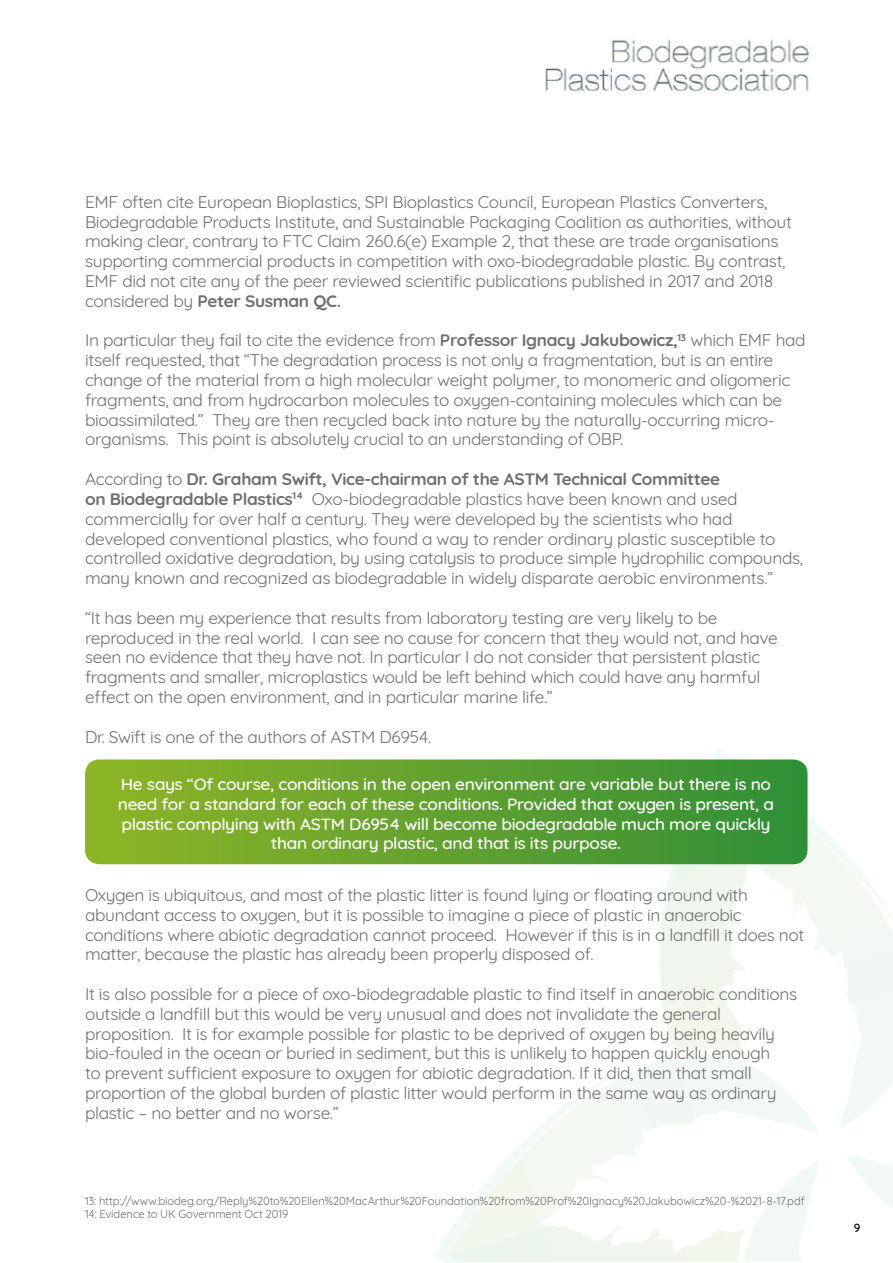
<style>
.page{position:relative;width:893px;height:1263px;background:#fff}
.page>*{position:absolute;margin:0;border:0;box-sizing:border-box;transform-origin:0 0}
.t1{font:16.5px/19.8px "Quicksand";letter-spacing:-.02em;color:#706f6f;scale:1.05 1}
.t2{font:500 16.5px/19.8px "Quicksand";letter-spacing:-.02em;color:#fff;text-align:center;scale:1.05 1}
.t3{font:500 12px "Quicksand";color:#000}
.t4{font:11.25px/13.4px "Quicksand";letter-spacing:-.005em;color:#706f6f}
.s1{font-weight:700}
</style>
<div class="page">
<svg style="left:656px;top:864px;width:62px;height:188px"></svg>
<svg style="left:718px;top:770px;width:175px;height:358px"></svg>
<svg style="left:845px;top:1055px;width:48px;height:152px"></svg>
<svg style="left:434px;top:1072px;width:386px;height:190px"></svg>
<svg style="left:447px;top:1055px;width:372px;height:200px"></svg>
<svg style="left:85px;top:759px;width:722px;height:105px;background:#61a230"></svg>
<img style="left:545px;top:39px;width:265px;height:53px">
<p class="t1" style="left:85px;top:190px;width:675px">EMF often cite European Bioplastics, SPI Bioplastics Council, European Plastics Converters, Biodegradable Products Institute, and Sustainable Packaging Coalition as authorities, without making clear, contrary to FTC Claim 260.6(e) Example 2, that these are trade organisations supporting commercial products in competition with oxo-biodegradable plastic. By contrast, EMF did not cite any of the peer reviewed scientific publications published in 2017 and 2018 considered by <span class="s1">Peter Susman QC.</span></p>
<p class="t1" style="left:85px;top:329px;width:688px">In particular they fail to cite the evidence from <span class="s1">Professor Ignacy Jakubowicz,</span><sup>13</sup> which EMF had itself requested, that “The degradation process is not only a fragmentation, but is an entire change of the material from a high molecular weight polymer, to monomeric and oligomeric fragments, and from hydrocarbon molecules to oxygen-containing molecules which can be bioassimilated.” They are then recycled back into nature by the naturally-occurring micro&shy;organisms. This point is absolutely crucial to an understanding of OBP.</p>
<p class="t1" style="left:85px;top:468px;width:685px">According to <span class="s1">Dr. Graham Swift, Vice-chairman of the ASTM Technical Committee<br>on Biodegradable Plastics</span><sup>14</sup> Oxo-biodegradable plastics have been known and used commercially for over half a century. They were developed by the scientists who had developed conventional plastics, who found a way to render ordinary plastic susceptible to controlled oxidative degradation, by using catalysis to produce simple hydrophilic compounds, many known and recognized as biodegradable in widely disparate aerobic environments.”</p>
<p class="t1" style="left:85px;top:606px;width:661px">“It has been my experience that results from laboratory testing are very likely to be reproduced in the real world. I can see no cause for concern that they would not, and have seen no evidence that they have not. In particular I do not consider that persistent plastic fragments and smaller, microplastics would be left behind which could have any harmful effect on the open environment, and in particular marine life.”</p>
<p class="t1" style="left:85px;top:725px;width:331px">Dr. Swift is one of the authors of ASTM D6954.</p>
<p class="t2" style="left:118px;top:773px;width:626px">He says “Of course, conditions in the open environment are variable but there is no need for a standard for each of these conditions. Provided that oxygen is present, a plastic complying with ASTM D6954 will become biodegradable much more quickly than ordinary plastic, and that is its purpose.</p>
<p class="t1" style="left:85px;top:883px;width:687px">Oxygen is ubiquitous, and most of the plastic litter is found lying or floating around with abundant access to oxygen, but it is possible to imagine a piece of plastic in anaerobic conditions where abiotic degradation cannot proceed. However if this is in a landfill it does not matter, because the plastic has already been properly disposed of.</p>
<p class="t1" style="left:85px;top:982px;width:680px">It is also possible for a piece of oxo-biodegradable plastic to find itself in anaerobic conditions outside a landfill but this would be very unusual and does not invalidate the general proposition. It is for example possible for plastic to be deprived of oxygen by being heavily bio-fouled in the ocean or buried in sediment, but this is unlikely to happen quickly enough<br>to prevent sufficient exposure to oxygen for abiotic degradation. If it did, then that small proportion of the global burden of plastic litter would perform in the same way as ordinary plastic – no better and no worse.”</p>
<p class="t4" style="left:85px;top:1193px;width:721px">13: http://www.biodeg.org/Reply%20to%20Ellen%20MacArthur%20Foundation%20from%20Prof%20Ignacy%20Jakubowicz%20-%2021-8-17.pdf<br>14: Evidence to UK Government Oct 2019</p>
<p class="t3" style="left:854px;top:1218px;width:8px">9</p>
</div>
